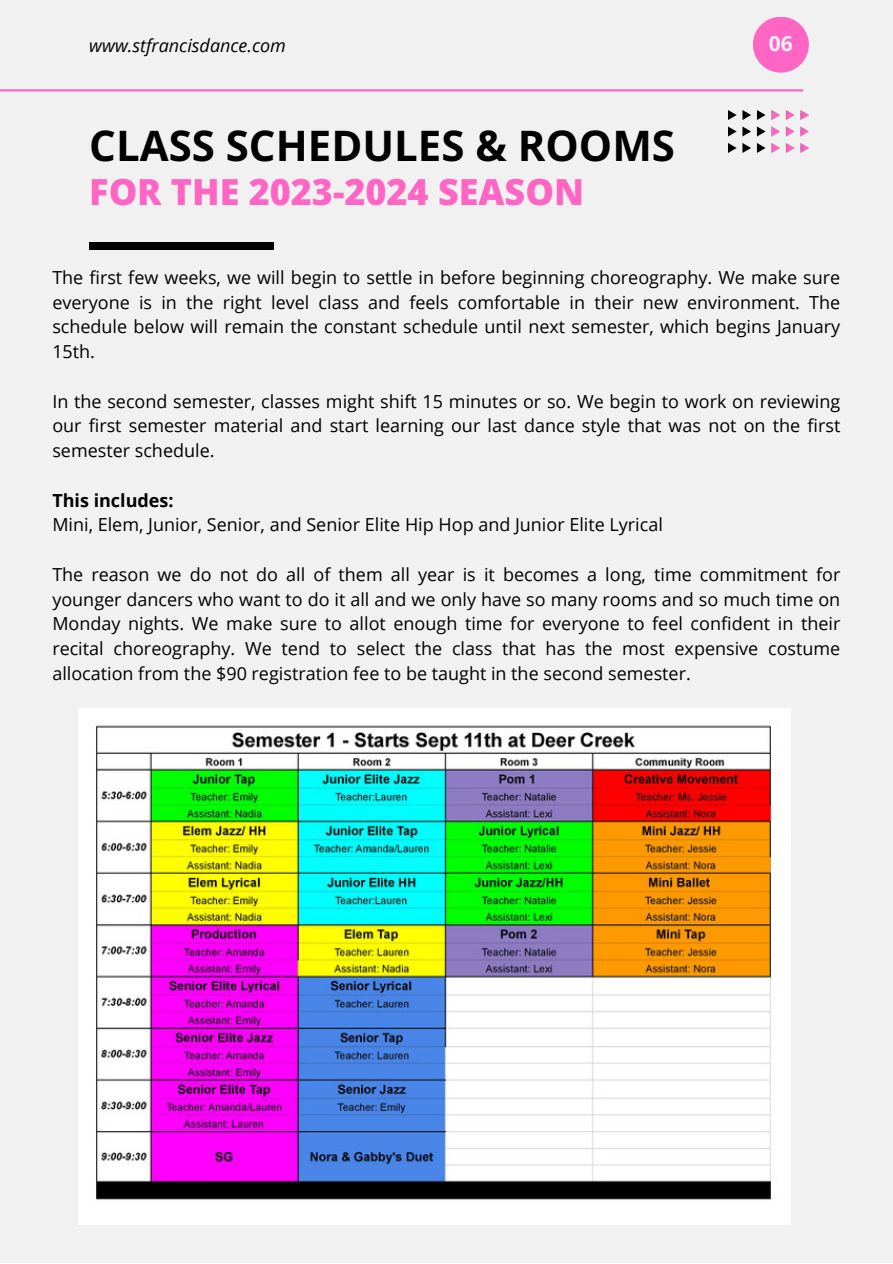
<style>
.page{position:relative;width:893px;height:1264px;background:#fff}
.page>*{position:absolute;margin:0;border:0;box-sizing:border-box;transform-origin:0 0}
.t1{font:700 42px "Open Sans";color:#000}
.t2{font:800 36px "Open Sans";color:#ff66c4}
.t3{font:700 21px "Open Sans";color:#f1f1f1}
.t4{font:18px/24.8px "Open Sans";color:#000;text-align:justify}
.t5{font:italic 18px "Open Sans";color:#000}
.t6{font:700 18px "Open Sans";color:#000}
</style>
<div class="page">
<div style="left:0;top:0;width:892px;height:1262px;background:#f1f1f1"></div>
<hr style="left:0;top:89px;width:802px;height:2px;background:#ff66c4">
<div style="left:752px;top:17px;width:56px;height:56px;background:#ff66c4;border-radius:50%"></div>
<div style="left:89px;top:242px;width:185px;height:8px;background:#000"></div>
<img style="left:729px;top:110px;width:79px;height:42px">
<img style="left:79px;top:708px;width:711px;height:516px">
<p class="t5" style="left:89px;top:33px;width:198px">www.stfrancisdance.com</p>
<p class="t3" style="left:768px;top:29px;width:25px">06</p>
<p class="t1" style="left:89px;top:116px;width:587px">CLASS SCHEDULES &amp; ROOMS</p>
<p class="t2" style="left:89px;top:166px;width:496px">FOR THE 2023-2024 SEASON</p>
<p class="t4" style="left:52px;top:264px;width:789px">The first few weeks, we will begin to settle in before beginning choreography. We make sure everyone is in the right level class and feels comfortable in their new environment. The schedule below will remain the constant schedule until next semester, which begins January 15th.</p>
<p class="t4" style="left:52px;top:388px;width:789px">In the second semester, classes might shift 15 minutes or so. We begin to work on reviewing our first semester material and start learning our last dance style that was not on the first semester schedule.</p>
<p class="t6" style="left:52px;top:487px;width:123px">This includes:</p>
<p class="t4" style="left:52px;top:512px;width:612px">Mini, Elem, Junior, Senior, and Senior Elite Hip Hop and Junior Elite Lyrical</p>
<p class="t4" style="left:52px;top:561px;width:789px">The reason we do not do all of them all year is it becomes a long, time commitment for younger dancers who want to do it all and we only have so many rooms and so much time on Monday nights. We make sure to allot enough time for everyone to feel confident in their recital choreography. We tend to select the class that has the most expensive costume allocation from the $90 registration fee to be taught in the second semester.</p>
</div>
